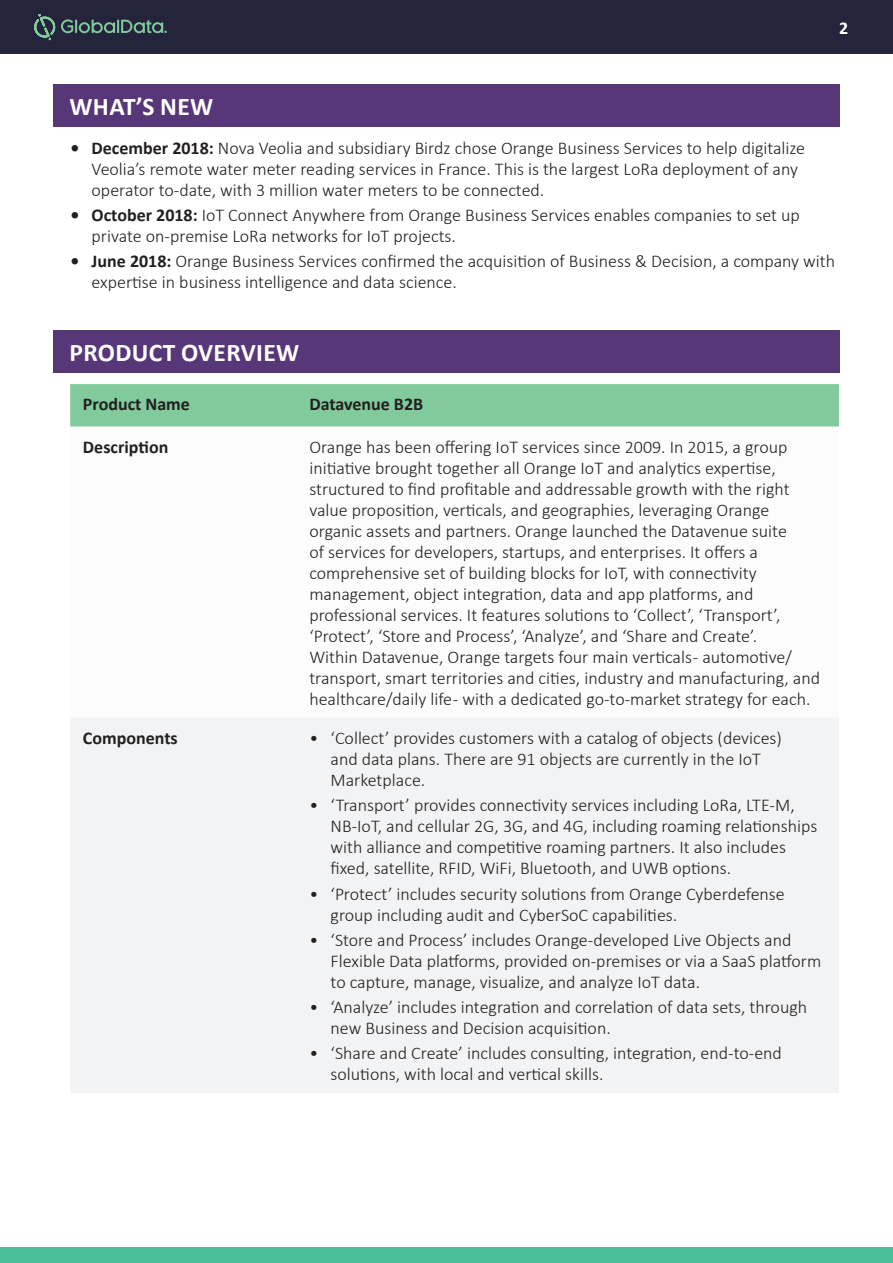
<style>
.page{position:relative;width:893px;height:1263px;background:#fff}
.page>*{position:absolute;margin:0;border:0;box-sizing:border-box;transform-origin:0 0}
.t1{font:700 25.5px "Calibri";letter-spacing:.015em;color:#fff}
.Body{font:300 18px/21px "Calibri";color:#231f20}
.Body-2{font:700 18px "Calibri";color:#231f20}
.t2{font:700 18px "Calibri";color:#fff}
.s1{font-weight:700}
</style>
<div class="page">
<div style="left:0;top:1247px;width:893px;height:16px;background:#4bbf9b"></div>
<div style="left:0;top:0;width:893px;height:54px;background:#24243c"></div>
<svg style="left:34px;top:14px;width:133px;height:26px"></svg>
<div style="left:53px;top:84px;width:786px;height:43px;background:#573777"></div>
<div style="left:53px;top:330px;width:786px;height:43px;background:#573777"></div>
<div style="left:70px;top:384px;width:769px;height:43px;background:#80ca9c"></div>
<div style="left:70px;top:718px;width:769px;height:375px;background:#f2f3f4"></div>
<p class="t1" style="left:70px;top:89px;width:145px">WHAT’S NEW</p>
<p class="t2" style="left:839px;top:15px;width:11px">2</p>
<p class="Body" style="left:92px;top:137px;width:715px;text-indent:-21px"><span class="s1">• December 2018:</span> Nova Veolia and subsidiary Birdz chose Orange Business Services to help digitalize<br>Veolia’s remote water meter reading services in France. This is the largest LoRa deployment of any operator to-date, with 3 million water meters to be connected.</p>
<p class="Body" style="left:92px;top:204px;width:710px;text-indent:-21px"><span class="s1">• October 2018:</span> IoT Connect Anywhere from Orange Business Services enables companies to set up private on-premise LoRa networks for IoT projects.</p>
<p class="Body" style="left:92px;top:251px;width:745px;text-indent:-21px"><span class="s1">• June 2018:</span> Orange Business Services confirmed the acquisition of Business &amp; Decision, a company with expertise in business intelligence and data science.</p>
<p class="t1" style="left:70px;top:335px;width:231px">PRODUCT OVERVIEW</p>
<p class="Body-2" style="left:83px;top:392px;width:109px">Product Name</p>
<p class="Body-2" style="left:309px;top:392px;width:115px">Datavenue B2B</p>
<p class="Body-2" style="left:83px;top:434px;width:87px">Description</p>
<p class="Body" style="left:309px;top:436px;width:512px">Orange has been offering IoT services since 2009. In 2015, a group initiative brought together all Orange IoT and analytics expertise, structured to find profitable and addressable growth with the right value proposition, verticals, and geographies, leveraging Orange organic assets and partners. Orange launched the Datavenue suite<br>of services for developers, startups, and enterprises. It offers a comprehensive set of building blocks for IoT, with connectivity management, object integration, data and app platforms, and professional services. It features solutions to ‘Collect’, ‘Transport’, ‘Protect’, ‘Store and Process’, ‘Analyze’, and ‘Share and Create’.<br>Within Datavenue, Orange targets four main verticals - automotive/ transport, smart territories and cities, industry and manufacturing, and healthcare/daily life - with a dedicated go-to-market strategy for each.</p>
<p class="Body-2" style="left:83px;top:725px;width:96px">Components</p>
<p class="Body" style="left:331px;top:727px;width:453px;text-indent:-21px">• ‘Collect’ provides customers with a catalog of objects (devices) and data plans. There are 91 objects are currently in the IoT<br>Marketplace.</p>
<p class="Body" style="left:331px;top:794px;width:488px;text-indent:-21px">• ‘Transport’ provides connectivity services including LoRa, LTE-M, NB-IoT, and cellular 2G, 3G, and 4G, including roaming relationships with alliance and competitive roaming partners. It also includes fixed, satellite, RFID, WiFi, Bluetooth, and UWB options.</p>
<p class="Body" style="left:331px;top:883px;width:456px;text-indent:-21px">• ‘Protect’ includes security solutions from Orange Cyberdefense group including audit and CyberSoC capabilities.</p>
<p class="Body" style="left:331px;top:929px;width:492px;text-indent:-21px">• ‘Store and Process’ includes Orange-developed Live Objects and<br>Flexible Data platforms, provided on-premises or via a SaaS platform to capture, manage, visualize, and analyze IoT data.</p>
<p class="Body" style="left:331px;top:996px;width:478px;text-indent:-21px">• ‘Analyze’ includes integration and correlation of data sets, through new Business and Decision acquisition.</p>
<p class="Body" style="left:331px;top:1042px;width:453px;text-indent:-21px">• ‘Share and Create’ includes consulting, integration, end-to-end solutions, with local and vertical skills.</p>
</div>
